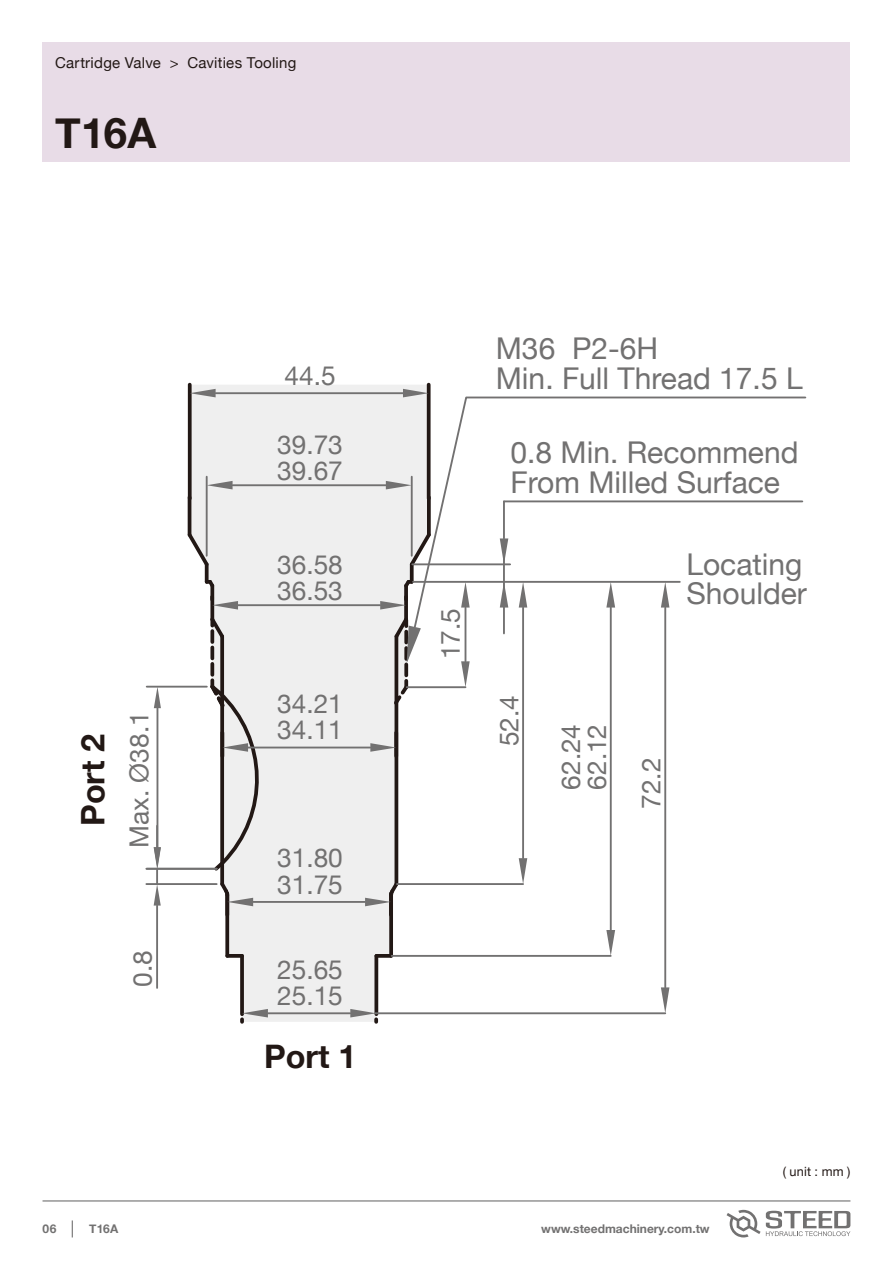
<style>
.page{position:relative;width:893px;height:1263px;background:#fff}
.page>*{position:absolute;margin:0;border:0;box-sizing:border-box;transform-origin:0 0}
.t1{font:700 42px "Helvetica Neue";color:#221815}
.t2{font:700 32.4px "Helvetica Neue";color:#221815}
.t3{font:30px/30px "Helvetica Neue";color:#727171}
.t4{font:26.25px/26.2px "Helvetica Neue";color:#727171}
.t5{font:15px "Helvetica Neue";letter-spacing:.015em;color:#221815}
.t6{font:12.75px "Helvetica Neue";letter-spacing:.01em;color:#221815}
.t7{font:700 12px "Helvetica Neue";color:#727171}
</style>
<div class="page">
<div style="left:43px;top:43px;width:807px;height:119px;background:#e8dce7"></div>
<svg style="left:190px;top:385px;width:239px;height:637px;fill:#efefef"></svg>
<svg style="left:210px;top:591px;width:4px;height:6px"></svg>
<svg style="left:404px;top:591px;width:4px;height:6px"></svg>
<svg style="left:220px;top:641px;width:4px;height:39px"></svg>
<hr style="left:395px;top:636px;width:3px;height:248px;background:#221815">
<svg style="left:225px;top:915px;width:4px;height:41px"></svg>
<svg style="left:389px;top:915px;width:4px;height:41px"></svg>
<svg style="left:240px;top:956px;width:4px;height:53px"></svg>
<svg style="left:374px;top:956px;width:4px;height:53px"></svg>
<hr style="left:188px;top:497px;width:3px;height:38px;background:#221815">
<svg style="left:187px;top:530px;width:25px;height:39px"></svg>
<svg style="left:407px;top:530px;width:6px;height:39px"></svg>
<svg style="left:205px;top:564px;width:4px;height:13px"></svg>
<hr style="left:410px;top:564px;width:4px;height:18px;background:#221815">
<svg style="left:227px;top:954px;width:15px;height:4px"></svg>
<svg style="left:376px;top:954px;width:15px;height:4px"></svg>
<svg style="left:205px;top:577px;width:12px;height:14px"></svg>
<svg style="left:401px;top:577px;width:12px;height:14px"></svg>
<svg style="left:225px;top:906px;width:4px;height:9px"></svg>
<hr style="left:389px;top:893px;width:4px;height:22px;background:#221815">
<svg style="left:394px;top:733px;width:1px;height:23px"></svg>
<svg style="left:188px;top:385px;width:4px;height:113px"></svg>
<svg style="left:427px;top:385px;width:4px;height:11px"></svg>
<svg style="left:210px;top:647px;width:4px;height:11px"></svg>
<svg style="left:210px;top:664px;width:4px;height:11px"></svg>
<svg style="left:404px;top:664px;width:4px;height:11px"></svg>
<svg style="left:391px;top:681px;width:20px;height:27px"></svg>
<hr style="left:268px;top:1012px;width:82px;height:2px;background:#727171">
<svg style="left:240px;top:1009px;width:28px;height:13px"></svg>
<svg style="left:350px;top:1009px;width:28px;height:13px"></svg>
<hr style="left:253px;top:901px;width:112px;height:2px;background:#727171">
<svg style="left:365px;top:879px;width:37px;height:27px"></svg>
<hr style="left:248px;top:747px;width:122px;height:1px;background:#727171">
<svg style="left:207px;top:680px;width:63px;height:226px"></svg>
<svg style="left:370px;top:743px;width:26px;height:9px"></svg>
<hr style="left:238px;top:604px;width:142px;height:2px;background:#727171">
<svg style="left:207px;top:597px;width:31px;height:44px"></svg>
<hr style="left:216px;top:392px;width:187px;height:2px;background:#727171">
<svg style="left:190px;top:389px;width:26px;height:8px"></svg>
<svg style="left:403px;top:389px;width:26px;height:8px"></svg>
<hr style="left:206px;top:477px;width:2px;height:79px;background:#727171">
<hr style="left:233px;top:484px;width:153px;height:2px;background:#727171">
<svg style="left:207px;top:481px;width:26px;height:8px"></svg>
<svg style="left:386px;top:481px;width:25px;height:8px"></svg>
<hr style="left:397px;top:883px;width:126px;height:2px;background:#727171">
<hr style="left:522px;top:607px;width:2px;height:251px;background:#727171">
<svg style="left:519px;top:858px;width:8px;height:26px"></svg>
<hr style="left:407px;top:686px;width:58px;height:2px;background:#727171">
<hr style="left:465px;top:607px;width:1px;height:54px;background:#727171">
<svg style="left:461px;top:661px;width:9px;height:26px"></svg>
<hr style="left:375px;top:1012px;width:290px;height:2px;background:#727171">
<hr style="left:664px;top:607px;width:2px;height:380px;background:#727171">
<svg style="left:661px;top:987px;width:8px;height:26px"></svg>
<hr style="left:412px;top:563px;width:98px;height:2px;background:#727171">
<hr style="left:503px;top:557px;width:2px;height:76px;background:#727171">
<svg style="left:380px;top:597px;width:41px;height:67px"></svg>
<svg style="left:413px;top:396px;width:394px;height:233px"></svg>
<hr style="left:392px;top:955px;width:219px;height:2px;background:#727171">
<hr style="left:610px;top:607px;width:2px;height:323px;background:#727171">
<svg style="left:606px;top:930px;width:9px;height:26px"></svg>
<svg style="left:606px;top:582px;width:9px;height:25px"></svg>
<hr style="left:146px;top:868px;width:71px;height:2px;background:#727171">
<hr style="left:146px;top:883px;width:71px;height:2px;background:#727171">
<hr style="left:156px;top:826px;width:2px;height:21px;background:#727171">
<hr style="left:156px;top:905px;width:2px;height:83px;background:#727171">
<hr style="left:147px;top:686px;width:60px;height:2px;background:#727171">
<hr style="left:157px;top:708px;width:1px;height:139px;background:#727171">
<svg style="left:154px;top:847px;width:7px;height:58px"></svg>
<svg style="left:154px;top:687px;width:7px;height:21px"></svg>
<hr style="left:504px;top:500px;width:298px;height:2px;background:#727171">
<hr style="left:411px;top:477px;width:2px;height:79px;background:#727171">
<svg style="left:727px;top:1210px;width:123px;height:27px"></svg>
<hr style="left:43px;top:1200px;width:807px;height:1px;background:#727171">
<svg style="left:72px;top:1220px;width:1px;height:17px"></svg>
<p class="t5" style="left:55px;top:52px;width:243px">Cartridge Valve &gt; Cavities Tooling</p>
<h1 class="t1" style="left:55px;top:100px;width:103px">T16A</h1>
<p class="t2" style="left:67px;top:826px;width:94px;rotate:-90deg">Port 2</p>
<p class="t4" style="left:128px;top:848px;width:138px;rotate:-90deg">Max. Ø38.1</p>
<p class="t4" style="left:131px;top:987px;width:38px;rotate:-90deg">0.8</p>
<p class="t4" style="left:284px;top:364px;width:53px">44.5</p>
<p class="t4" style="left:277px;top:433px;width:67px">39.73<br>39.67</p>
<p class="t4" style="left:277px;top:553px;width:67px">36.58<br>36.53</p>
<p class="t4" style="left:277px;top:692px;width:67px">34.21<br>34.11</p>
<p class="t4" style="left:277px;top:846px;width:67px">31.80<br>31.75</p>
<p class="t4" style="left:277px;top:958px;width:67px">25.65<br>25.15</p>
<p class="t2" style="left:264px;top:1031px;width:94px">Port 1</p>
<p class="t4" style="left:439px;top:659px;width:53px;rotate:-90deg">17.5</p>
<p class="t3" style="left:496px;top:335px;width:308px">M36 P2-6H<br>Min. Full Thread 17.5 L</p>
<p class="t3" style="left:511px;top:439px;width:289px">0.8 Min. Recommend<br>From Milled Surface</p>
<p class="t4" style="left:498px;top:746px;width:53px;rotate:-90deg">52.4</p>
<p class="t3" style="left:686px;top:552px;width:122px;line-height:28.3px">Locating<br>Shoulder</p>
<p class="t4" style="left:559px;top:790px;width:67px;rotate:-90deg">62.24<br>62.12</p>
<p class="t4" style="left:640px;top:809px;width:53px;rotate:-90deg">72.2</p>
<p class="t6" style="left:783px;top:1162px;width:69px">( unit : mm )</p>
<p class="t7" style="left:43px;top:1219px;width:15px">06</p>
<p class="t7" style="left:541px;top:1219px;width:170px">www.steedmachinery.com.tw</p>
<p class="t7" style="left:89px;top:1219px;width:31px">T16A</p>
</div>
